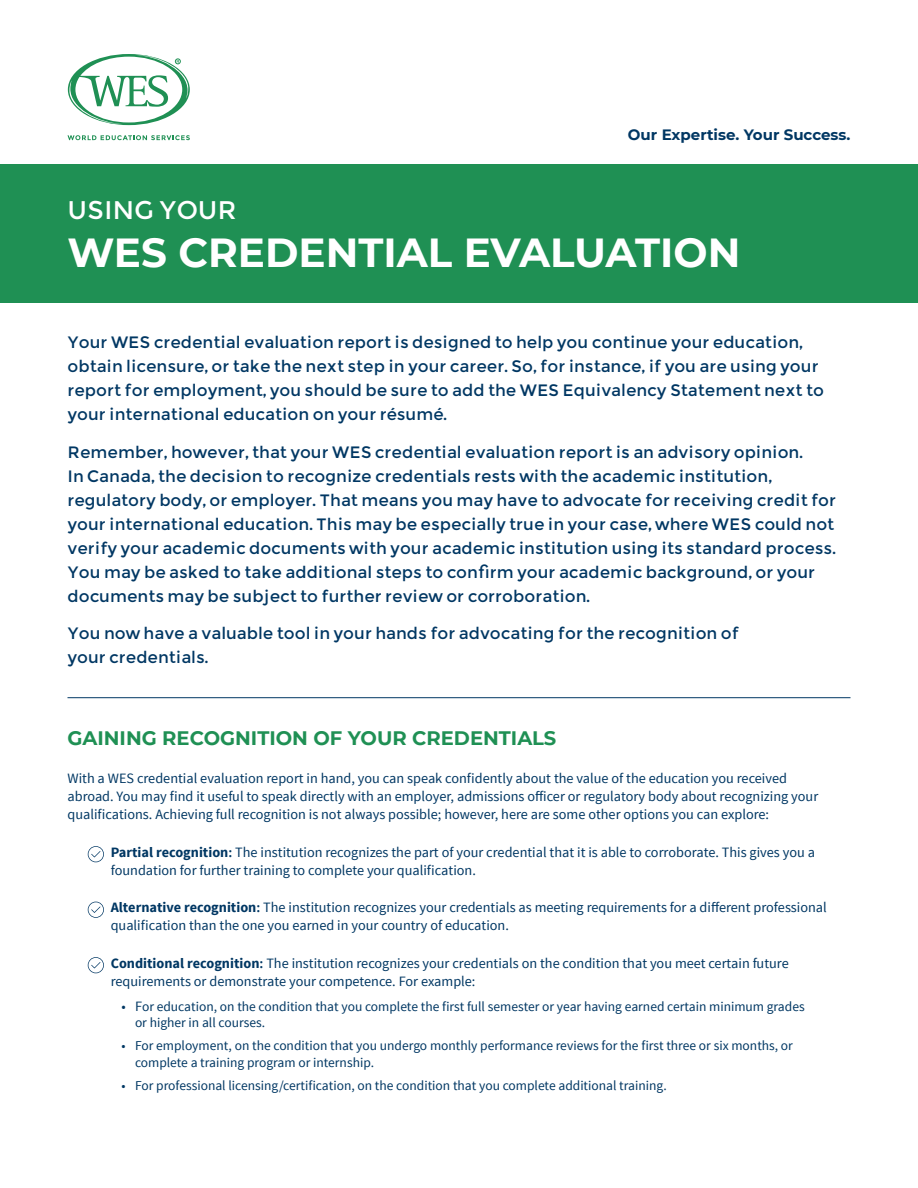
<style>
.page{position:relative;width:918px;height:1188px;background:#fff}
.page>*{position:absolute;margin:0;border:0;box-sizing:border-box;transform-origin:0 0}
.t1{font:700 40.5px "Montserrat";color:#fff}
.t2{font:25.5px "Montserrat";color:#fff}
.t3{font:700 19.5px "Montserrat";color:#1f9054}
.t4{font:16.5px/24px "Montserrat";color:#003763}
.t5{font:700 15px "Montserrat";color:#003763}
.t6{font:14.25px/18px "Source Sans Pro";color:#003763}
.t7{font:13.5px/16.5px "Source Sans Pro";color:#003763}
.s1{font-weight:700}
.s2{font-weight:600}
.s3{font-size:14.25px}
</style>
<div class="page">
<div style="left:0;top:164px;width:918px;height:138px;background:#1f9054"></div>
<svg style="left:67px;top:135px;width:123px;height:5px"></svg>
<svg style="left:68px;top:54px;width:122px;height:71px"></svg>
<svg style="left:88px;top:846px;width:16px;height:16px"></svg>
<svg style="left:88px;top:902px;width:16px;height:16px"></svg>
<svg style="left:88px;top:957px;width:16px;height:16px"></svg>
<hr style="left:68px;top:697px;width:783px;height:1px;background:#003763">
<p class="t5" style="left:628px;top:128px;width:224px">Our Expertise. Your Success.</p>
<h2 class="t2" style="left:68px;top:195px;width:171px">USING YOUR</h2>
<h1 class="t1" style="left:68px;top:236px;width:674px">WES CREDENTIAL EVALUATION</h1>
<p class="t4" style="left:68px;top:330px;width:758px">Your WES credential evaluation report is designed to help you continue your education, obtain licensure, or take the next step in your career. So, for instance, if you are using your report for employment, you should be sure to add the WES Equivalency Statement next to your international education on your résumé.</p>
<p class="t4" style="left:68px;top:440px;width:770px">Remember, however, that your WES credential evaluation report is an advisory opinion.<br>In Canada, the decision to recognize credentials rests with the academic institution, regulatory body, or employer. That means you may have to advocate for receiving credit for your international education. This may be especially true in your case, where WES could not verify your academic documents with your academic institution using its standard process.<br>You may be asked to take additional steps to confirm your academic background, or your documents may be subject to further review or corroboration.</p>
<p class="t4" style="left:68px;top:621px;width:673px">You now have a valuable tool in your hands for advocating for the recognition of your credentials.</p>
<p class="t3" style="left:68px;top:730px;width:490px">GAINING RECOGNITION OF YOUR CREDENTIALS</p>
<p class="t6" style="left:68px;top:770px;width:752px">With a WES credential evaluation report in hand, you can speak confidently about the value of the education you received abroad. You may find it useful to speak directly with an employer, admissions officer or regulatory body about recognizing your qualifications. Achieving full recognition is not always possible; however, here are some other options you can explore:</p>
<p class="t6" style="left:111px;top:843px;width:706px"><span class="s1">Partial recognition</span><span class="s2">:</span> The institution recognizes the part of your credential that it is able to corroborate. This gives you a foundation for further training to complete your qualification.</p>
<p class="t6" style="left:111px;top:899px;width:718px"><span class="s1">Alternative recognition</span><span class="s2">:</span> The institution recognizes your credentials as meeting requirements for a different professional qualification than the one you earned in your country of education.</p>
<p class="t6" style="left:111px;top:954px;width:679px"><span class="s1">Conditional recognition</span><span class="s2">:</span> The institution recognizes your credentials on the condition that you meet certain future requirements or demonstrate your competence. For example:</p>
<p class="t7" style="left:135px;top:998px;width:671px;text-indent:-14px"><span class="s3">• F</span>or education, on the condition that you complete the first full semester or year having earned certain minimum grades or higher in all courses.</p>
<p class="t7" style="left:135px;top:1039px;width:659px;text-indent:-14px">• For employment, on the condition that you undergo monthly performance reviews for the first three or six months, or complete a training program or internship.</p>
<p class="t7" style="left:122px;top:1078px;width:547px">• For professional licensing/certification, on the condition that you complete additional training.</p>
</div>
